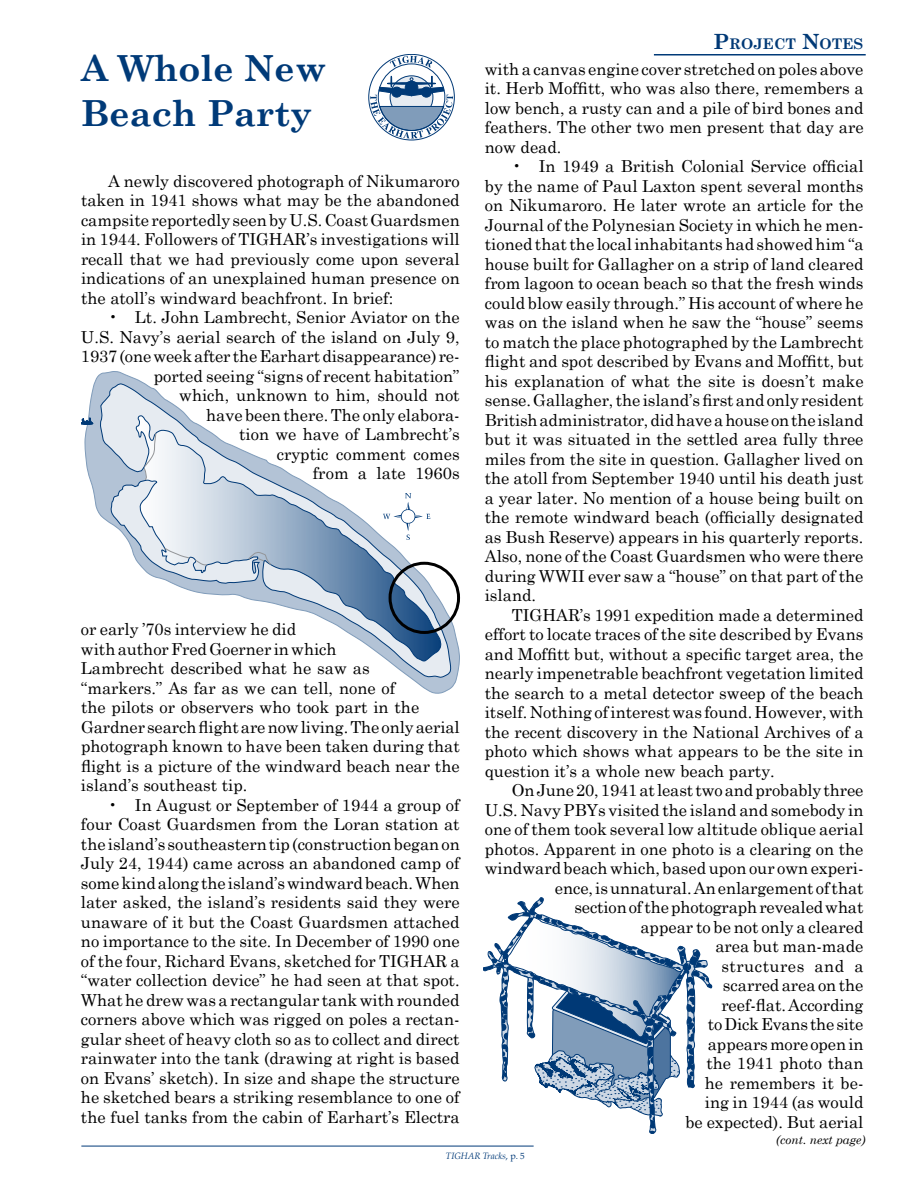
<style>
.page{position:relative;width:918px;height:1188px;background:#fff}
.page>*{position:absolute;margin:0;border:0;box-sizing:border-box;transform-origin:0 0}
.t1{font:700 36px/45px "Century Schoolbook";color:#003a78}
.t2{font:16.5px/19.5px "Century Schoolbook";color:#000;text-align:justify}
.t3{font:700 14.7px "Century Schoolbook";color:#003976}
.t4{font:italic 12px "Century Schoolbook";color:#000}
.t5{font:italic 9px "Palatino";color:#003a78}
.s1{font-size:21px}
.s2{font-style:normal}
</style>
<div class="page">
<hr style="left:81px;top:1146px;width:453px;height:1px;background:#003a78">
<hr style="left:654px;top:54px;width:212px;height:2px;background:#003a78">
<svg style="left:483px;top:897px;width:229px;height:237px"></svg>
<svg style="left:84px;top:371px;width:376px;height:322px"></svg>
<svg style="left:100px;top:384px;width:351px;height:294px"></svg>
<svg style="left:81px;top:415px;width:12px;height:10px"></svg>
<svg style="left:369px;top:54px;width:85px;height:86px"></svg>
<svg style="left:390px;top:56px;width:42px;height:12px"></svg>
<svg style="left:370px;top:76px;width:83px;height:63px"></svg>
<svg style="left:110px;top:433px;width:333px;height:227px"></svg>
<h1 class="t1" style="left:81px;top:45px;width:247px">A Whole New<br>Beach Party</h1>
<p class="t2" style="left:81px;top:170px;width:380px;text-indent:27px">A newly discovered photograph of Nikumaroro taken in 1941 shows what may be the abandoned campsite reportedly seen by U.S. Coast Guardsmen in 1944. Followers of TIGHAR’s investigations will recall that we had previously come upon several indications of an unexplained human presence on the atoll’s windward beachfront. In brief:</p>
<p class="t2" style="left:81px;top:307px;width:380px;text-align:right">• Lt. John Lambrecht, Senior Aviator on the U.S. Navy’s aerial search of the island on July 9, 1937 (one week after the Earhart disappearance) re&shy;ported seeing “signs of recent habitation”<br>which, unknown to him, should not<br>have been there. The only elabora-<br>tion we have of Lambrecht’s<br>cryptic comment comes<br>from a late 1960s</p>
<p class="t2" style="left:81px;top:619px;width:380px;text-align:left">or early ’70s interview he did<br>with author Fred Goerner in which<br>Lambrecht described what he saw as<br>“markers.” As far as we can tell, none of<br>the pilots or observers who took part in the Gardner searchflightarenowliving.The onlyaerial photograph known to have been taken during that flight is a picture of the windward beach near the island’s southeast tip.</p>
<p class="t2" style="left:81px;top:795px;width:380px;text-indent:27px">• In August or September of 1944 a group of four Coast Guardsmen from the Loran station at the island’s southeastern tip (construction began on July 24, 1944) came across an abandoned camp of some kind along the island’s windward beach. When later asked, the island’s residents said they were unaware of it but the Coast Guardsmen attached no importance to the site. In December of 1990 one of the four, Richard Evans, sketched for TIGHAR a “water collection device” he had seen at that spot.<br>What he drew was a rectangular tank with rounded corners above which was rigged on poles a rectan&shy;gular sheet of heavy cloth so as to collect and direct rainwater into the tank (drawing at right is based on Evans’ sketch). In size and shape the structure he sketched bears a striking resemblance to one of the fuel tanks from the cabin of Earhart’s Electra</p>
<p class="t3" style="left:713px;top:34px;width:152px"><span class="s1">P</span>ROJECT <span class="s1">N</span>OTES</p>
<p class="t2" style="left:485px;top:59px;width:380px">with a canvas engine cover stretched on poles above it. Herb Moffitt, who was also there, remembers a low bench, a rusty can and a pile of bird bones and feathers. The other two men present that day are now dead.</p>
<p class="t2" style="left:485px;top:156px;width:380px;text-indent:27px">• In 1949 a British Colonial Service official by the name of Paul Laxton spent several months on Nikumaroro. He later wrote an article for the Journal of the Polynesian Society in which he men&shy;tioned that the local inhabitants had showed him “a house built for Gallagher on a strip of land cleared from lagoon to ocean beach so that the fresh winds could blow easily through.” His account of where he was on the island when he saw the “house” seems to match the place photographed by the Lambrecht flight and spot described by Evans and Moffitt, but his explanation of what the site is doesn’t make sense.Gallagher,the island’sfirstandonly resident Britishadministrator,didhaveahouseontheisland but it was situated in the settled area fully three miles from the site in question. Gallagher lived on the atoll from September 1940 until his death just a year later. No mention of a house being built on the remote windward beach (officially designated as Bush Reserve) appears in his quarterly reports.<br>Also, none of the Coast Guardsmen who were there during WWII ever saw a “house” on that part of the island.</p>
<p class="t2" style="left:485px;top:605px;width:380px;text-indent:27px">TIGHAR’s 1991 expedition made a determined effort to locate traces of the site described by Evans and Moffitt but, without a specific target area, the nearly impenetrable beachfront vegetation limited the search to a metal detector sweep of the beach itself. Nothing ofinterestwas found. However,with the recent discovery in the National Archives of a photo which shows what appears to be the site in question it’s a whole new beach party.</p>
<p class="t2" style="left:485px;top:780px;width:380px;text-align:right">OnJune20,1941atleasttwoandprobablythree<br>U.S. Navy PBYs visited the island and somebody in one of them took several low altitude oblique aerial photos. Apparent in one photo is a clearing on the windward beachwhich, baseduponour ownexperi&shy;ence,isunnatural.Anenlargement ofthat<br>section of the photograph revealed what<br>appear to be not only a cleared<br>area but man-made<br>structures and a<br>scarred area on the<br>reef-flat.According<br>to Dick Evans the site<br>appears more open in<br>the 1941 photo than<br>he remembers it be-<br>ing in 1944 (as would<br>be expected). But aerial</p>
<p class="t4" style="left:776px;top:1132px;width:91px">(cont. next page)</p>
<p class="t5" style="left:446px;top:1151px;width:80px">TIGHAR Tracks<span class="s2">, p. 5</span></p>
</div>
